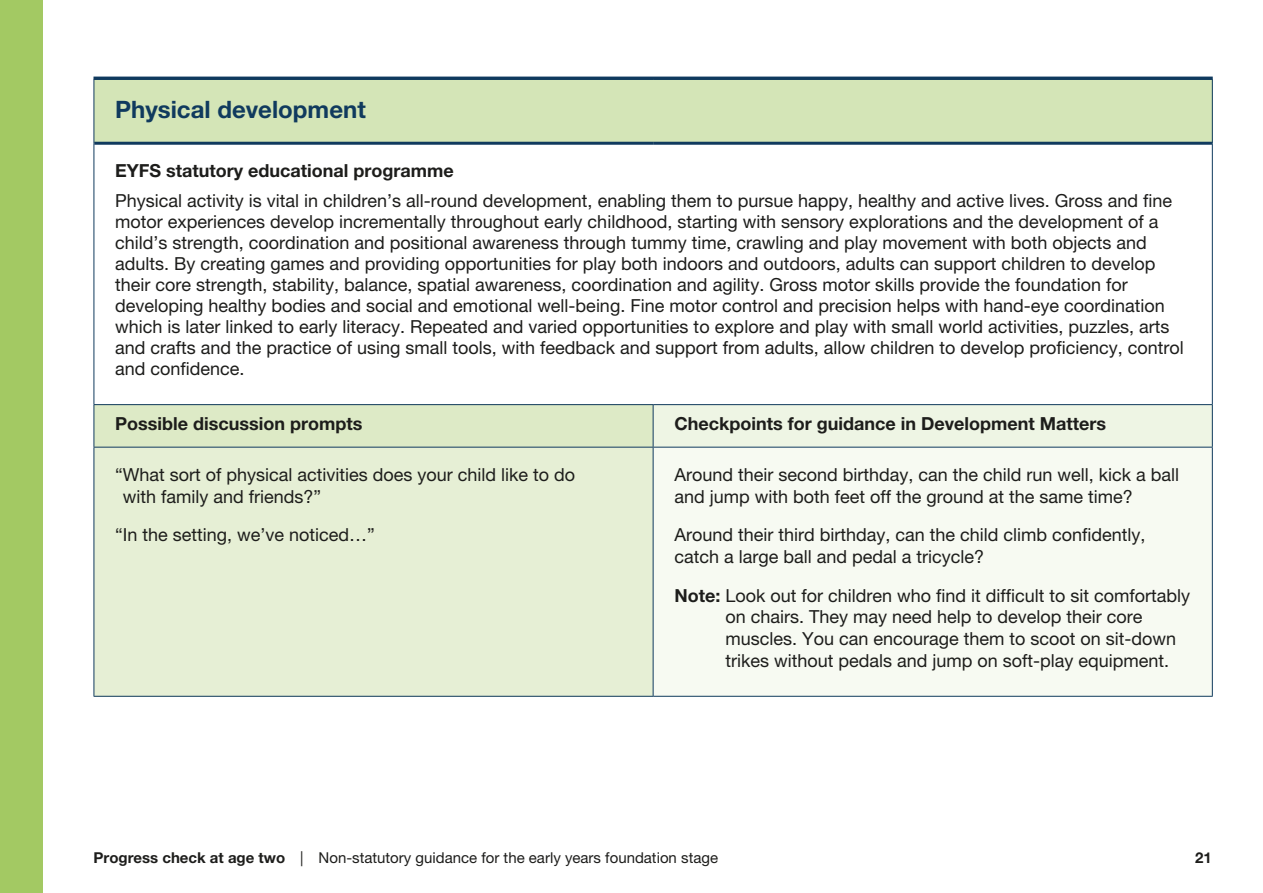
<style>
.page{position:relative;width:1263px;height:893px;background:#fff}
.page>*{position:absolute;margin:0;border:0;box-sizing:border-box;transform-origin:0 0}
.Table_Hdr_16_19_bold{font:700 24px "Helvetica Neue LT Pro";color:#103a5e}
.Body_12_14_roman_BLK{font:18px/21px "Helvetica Neue LT Pro";color:#1d1d1b}
.Table_Body_12_14_rom{font:18px/21.6px "Helvetica Neue LT Pro";color:#1d1d1b}
.Table_Subhd_12_14_bo{font:700 18px "Helvetica Neue LT Pro";color:#1d1d1b}
.Body_12_14_roman_BLK-2{font:700 18px "Helvetica Neue LT Pro";color:#1d1d1b}
.t1{font:15px "Helvetica Neue LT Pro Roman 2";color:#1d1d1b}
.t2{font:700 15px "Helvetica Neue LT Pro";color:#1d1d1b}
.s1{font-weight:700}
.s2{font-family:"Helvetica Neue LT Pro Bd 2"}
</style>
<div class="page">
<div style="left:94px;top:79px;width:1118px;height:64px;background:#d4e5b7"></div>
<div style="left:94px;top:405px;width:559px;height:42px;background:#ddeac6"></div>
<div style="left:653px;top:405px;width:559px;height:42px;background:#eef5e4"></div>
<div style="left:94px;top:447px;width:559px;height:249px;background:#e6efd5"></div>
<div style="left:653px;top:447px;width:559px;height:249px;background:#f7faf2"></div>
<hr style="left:94px;top:143px;width:1px;height:261px;background:#103a5e">
<hr style="left:1212px;top:143px;width:1px;height:261px;background:#103a5e">
<hr style="left:94px;top:405px;width:1px;height:42px;background:#103a5e">
<hr style="left:653px;top:405px;width:1px;height:42px;background:#103a5e">
<hr style="left:1212px;top:405px;width:1px;height:42px;background:#103a5e">
<hr style="left:94px;top:447px;width:559px;height:1px;background:#103a5e">
<hr style="left:94px;top:447px;width:1px;height:249px;background:#103a5e">
<hr style="left:653px;top:447px;width:560px;height:1px;background:#103a5e">
<hr style="left:653px;top:447px;width:1px;height:249px;background:#103a5e">
<hr style="left:1212px;top:447px;width:1px;height:249px;background:#103a5e">
<hr style="left:94px;top:696px;width:559px;height:1px;background:#103a5e">
<hr style="left:653px;top:696px;width:560px;height:1px;background:#103a5e">
<hr style="left:1212px;top:80px;width:1px;height:63px;background:#103a5e">
<hr style="left:94px;top:80px;width:1px;height:63px;background:#103a5e">
<hr style="left:94px;top:142px;width:559px;height:3px;background:#103a5e">
<hr style="left:653px;top:142px;width:559px;height:3px;background:#103a5e">
<hr style="left:94px;top:404px;width:559px;height:1px;background:#103a5e">
<hr style="left:653px;top:404px;width:560px;height:1px;background:#103a5e">
<hr style="left:93px;top:77px;width:1120px;height:3px;background:#103a5e">
<div style="left:0;top:0;width:43px;height:893px;background:#a3c963"></div>
<p class="Table_Hdr_16_19_bold" style="left:115px;top:94px;width:252px">Physical development</p>
<p class="Body_12_14_roman_BLK-2" style="left:115px;top:160px;width:340px">EYFS statutory educational programme</p>
<p class="Body_12_14_roman_BLK" style="left:115px;top:190px;width:1070px">Physical activity is vital in children’s all-round development, enabling them to pursue happy, healthy and active lives. Gross and fine motor experiences develop incrementally throughout early childhood, starting with sensory explorations and the development of a child’s strength, coordination and positional awareness through tummy time, crawling and play movement with both objects and adults. By creating games and providing opportunities for play both indoors and outdoors, adults can support children to develop their core strength, stability, balance, spatial awareness, coordination and agility. Gross motor skills provide the foundation for developing healthy bodies and social and emotional well-being. Fine motor control and precision helps with hand-eye coordination which is later linked to early literacy. Repeated and varied opportunities to explore and play with small world activities, puzzles, arts and crafts and the practice of using small tools, with feedback and support from adults, allow children to develop proficiency, control and confidence.</p>
<p class="Table_Subhd_12_14_bo" style="left:115px;top:413px;width:249px">Possible discussion prompts</p>
<p class="Table_Subhd_12_14_bo" style="left:674px;top:413px;width:433px">Checkpoints for guidance in Development Matters</p>
<p class="Table_Body_12_14_rom" style="left:123px;top:464px;width:454px;text-indent:-8px">“What sort of physical activities does your child like to do with family and friends?”</p>
<p class="Table_Body_12_14_rom" style="left:115px;top:524px;width:261px">“In the setting, we’ve noticed…”</p>
<p class="Table_Body_12_14_rom" style="left:674px;top:464px;width:506px">Around their second birthday, can the child run well, kick a ball and jump with both feet off the ground at the same time?</p>
<p class="Table_Body_12_14_rom" style="left:674px;top:524px;width:473px">Around their third birthday, can the child climb confidently, catch a large ball and pedal a tricycle?</p>
<p class="Table_Body_12_14_rom" style="left:725px;top:584px;width:466px;text-indent:-51px"><span class="s1">Note:</span> Look out for children who find it difficult to sit comfortably on chairs. They may need help to develop their core muscles. You can encourage them to scoot on sit-down trikes without pedals and jump on soft-play equipment.</p>
<p class="t1" style="left:94px;top:849px;width:626px"><span class="s2">Progress check at age two</span> | Non-statutory guidance for the early years foundation stage</p>
<p class="t2" style="left:1195px;top:849px;width:18px">21</p>
</div>
